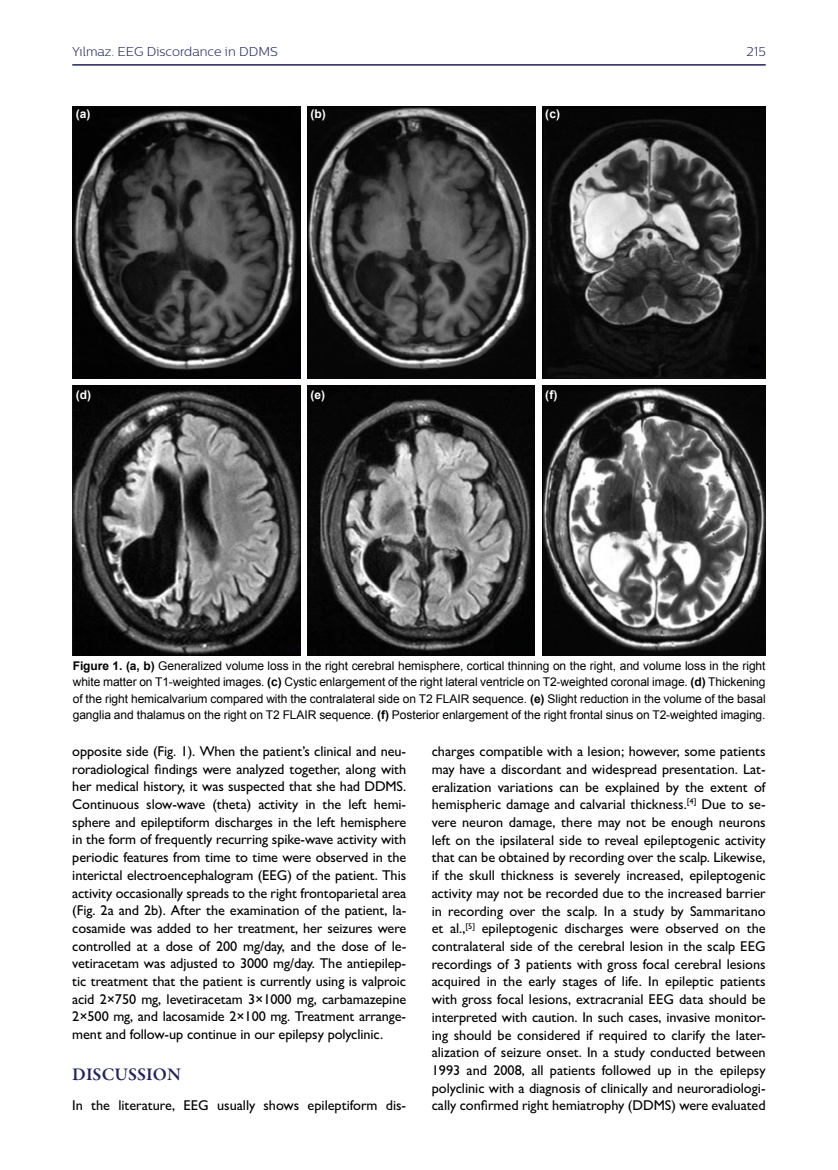
<style>
.page{position:relative;width:838px;height:1170px;background:#fff}
.page>*{position:absolute;margin:0;border:0;box-sizing:border-box;transform-origin:0 0}
.t1{font:600 18px "Garamond Premr Pro";color:#21245b}
.t2{font:500 14.25px/17.7px "Gill Sans MT Pro";color:#000;text-align:justify}
.t3{font:300 12.75px "Centrale Sans";color:#21245b}
.t4{font:12px/16.5px "Arial";letter-spacing:-.005em;color:#000;text-align:justify}
.t5{font:700 12px "Arial";color:#fff}
.s1{font-weight:700}
</style>
<div class="page">
<img style="left:72px;top:106px;width:228px;height:272px">
<img style="left:307px;top:106px;width:228px;height:272px">
<img style="left:542px;top:106px;width:223px;height:272px">
<img style="left:72px;top:385px;width:228px;height:270px">
<img style="left:307px;top:385px;width:227px;height:270px">
<img style="left:542px;top:385px;width:223px;height:270px">
<hr style="left:72px;top:64px;width:693px;height:2px;background:#21245b">
<p class="t3" style="left:72px;top:45px;width:207px">Yılmaz. EEG Discordance in DDMS</p>
<p class="t3" style="left:746px;top:45px;width:21px">215</p>
<p class="t5" style="left:76px;top:106px;width:16px">(a)</p>
<p class="t5" style="left:76px;top:386px;width:17px">(d)</p>
<p class="t5" style="left:310px;top:106px;width:17px">(b)</p>
<p class="t5" style="left:310px;top:386px;width:16px">(e)</p>
<p class="t5" style="left:545px;top:106px;width:16px">(c)</p>
<p class="t5" style="left:545px;top:386px;width:14px">(f)</p>
<p class="t4" style="left:73px;top:657px;width:694px"><span class="s1">Figure 1. (a, b)</span> Generalized volume loss in the right cerebral hemisphere, cortical thinning on the right, and volume loss in the right white matter on T1-weighted images. <span class="s1">(c)</span> Cystic enlargement of the right lateral ventricle on T2-weighted coronal image. <span class="s1">(d)</span> Thickening of the right hemicalvarium compared with the contralateral side on T2 FLAIR sequence. <span class="s1">(e)</span> Slight reduction in the volume of the basal ganglia and thalamus on the right on T2 FLAIR sequence. <span class="s1">(f)</span> Posterior enlargement of the right frontal sinus on T2-weighted imaging.</p>
<p class="t2" style="left:72px;top:742px;width:335px">opposite side (Fig. 1). When the patient’s clinical and neu&shy;roradiological findings were analyzed together, along with her medical history, it was suspected that she had DDMS.<br>Continuous slow-wave (theta) activity in the left hemi&shy;sphere and epileptiform discharges in the left hemisphere in the form of frequently recurring spike-wave activity with periodic features from time to time were observed in the interictal electroencephalogram (EEG) of the patient. This activity occasionally spreads to the right frontoparietal area (Fig. 2a and 2b). After the examination of the patient, la&shy;cosamide was added to her treatment, her seizures were controlled at a dose of 200 mg/day, and the dose of le&shy;vetiracetam was adjusted to 3000 mg/day. The antiepilep&shy;tic treatment that the patient is currently using is valproic acid 2×750 mg, levetiracetam 3×1000 mg, carbamazepine 2×500 mg, and lacosamide 2×100 mg. Treatment arrange&shy;ment and follow-up continue in our epilepsy polyclinic.</p>
<p class="t1" style="left:72px;top:1063px;width:110px">DISCUSSION</p>
<p class="t2" style="left:72px;top:1096px;width:335px">In the literature, EEG usually shows epileptiform dis-</p>
<p class="t2" style="left:432px;top:742px;width:335px">charges compatible with a lesion; however, some patients may have a discordant and widespread presentation. Lat&shy;eralization variations can be explained by the extent of hemispheric damage and calvarial thickness.<sup>[4]</sup> Due to se&shy;vere neuron damage, there may not be enough neurons left on the ipsilateral side to reveal epileptogenic activity that can be obtained by recording over the scalp. Likewise, if the skull thickness is severely increased, epileptogenic activity may not be recorded due to the increased barrier in recording over the scalp. In a study by Sammaritano et al.,<sup>[5]</sup> epileptogenic discharges were observed on the contralateral side of the cerebral lesion in the scalp EEG recordings of 3 patients with gross focal cerebral lesions acquired in the early stages of life. In epileptic patients with gross focal lesions, extracranial EEG data should be interpreted with caution. In such cases, invasive monitor&shy;ing should be considered if required to clarify the later&shy;alization of seizure onset. In a study conducted between 1993 and 2008, all patients followed up in the epilepsy polyclinic with a diagnosis of clinically and neuroradiologi&shy;cally confirmed right hemiatrophy (DDMS) were evaluated</p>
</div>
